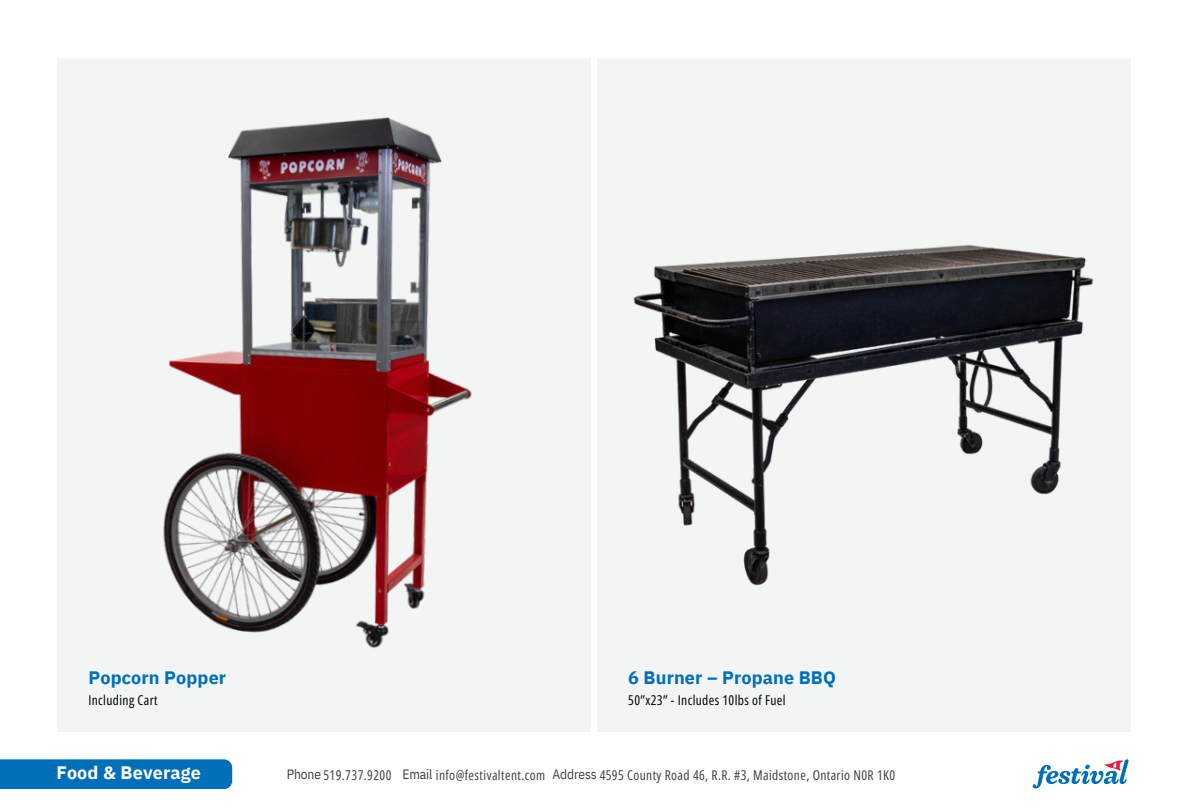
<style>
.page{position:relative;width:1188px;height:810px;background:#fff}
.page>*{position:absolute;margin:0;border:0;box-sizing:border-box;transform-origin:0 0}
.t1{font:700 18px "IBM Plex Sans";letter-spacing:.01em;color:#006fba}
.t2{font:700 18px "IBM Plex Sans";letter-spacing:.01em;color:#fff}
.t3{font:13.5px "Open Sans Condensed";letter-spacing:.03em;color:#414042}
.t4{font:13.5px "Open Sans Condensed";letter-spacing:.03em;color:#000}
.s1{font-family:"IBM Plex Sans Cond"}
</style>
<div class="page">
<div style="left:0;top:759px;width:232px;height:30px;background:#006fba"></div>
<div style="left:57px;top:58px;width:534px;height:673px;background:#f3f4f4"></div>
<div style="left:597px;top:58px;width:534px;height:673px;background:#f3f4f4"></div>
<svg style="left:1033px;top:759px;width:96px;height:29px"></svg>
<img style="left:163px;top:117px;width:309px;height:531px">
<img style="left:633px;top:244px;width:461px;height:342px">
<p class="t1" style="left:89px;top:666px;width:139px">Popcorn Popper</p>
<p class="t1" style="left:628px;top:666px;width:209px">6 Burner – Propane BBQ</p>
<p class="t4" style="left:89px;top:691px;width:71px">Including Cart</p>
<p class="t4" style="left:628px;top:691px;width:159px">50”x23” - Includes 10lbs of Fuel</p>
<p class="t2" style="left:56px;top:761px;width:146px">Food &amp; Beverage</p>
<p class="t3" style="left:287px;top:765px;width:106px"><span class="s1">Phone</span> 519.737.9200</p>
<p class="t3" style="left:402px;top:765px;width:144px"><span class="s1">Email</span> info@festivaltent.com</p>
<h1 class="t3" style="left:553px;top:765px;width:344px"><span class="s1">Address</span> 4595 County Road 46, R.R. #3, Maidstone, Ontario N0R 1K0</h1>
</div>
